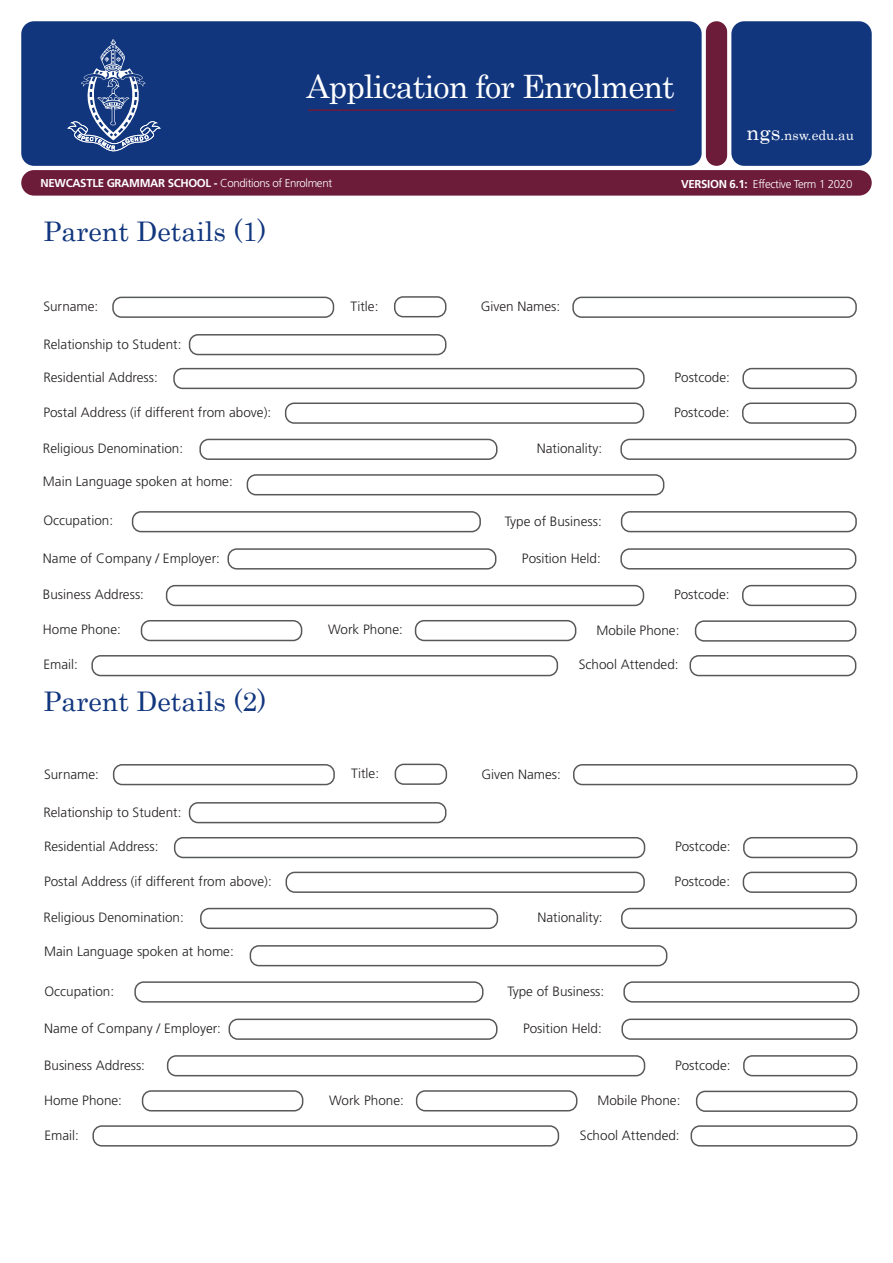
<style>
.page{position:relative;width:893px;height:1263px;background:#fff}
.page>*{position:absolute;margin:0;border:0;box-sizing:border-box;transform-origin:0 0}
.t1{font:32.25px "Century";letter-spacing:-.03em;color:#fff}
.t2{font:27px "Century";color:#11367e}
.t3{font:300 13.5px "Frutiger LT Std";color:#231f20}
.t4{font:13.5px "Century";color:#fff}
.t5{font:700 11.55px "Frutiger LT Std";letter-spacing:-.03em;color:#fff}
.t6{font:300 11.55px "Frutiger LT Std";letter-spacing:-.03em;color:#fff}
.s1{font-size:21px}
.s2{font-weight:300}
.s3{font-weight:700}
</style>
<div class="page">
<div style="left:112px;top:297px;width:222px;height:21px;border:2px solid #57585a;border-radius:9px"></div>
<div style="left:572px;top:297px;width:285px;height:21px;border:2px solid #57585a;border-radius:9px"></div>
<div style="left:394px;top:296px;width:52px;height:21px;border:2px solid #57585a;border-radius:9px"></div>
<div style="left:173px;top:368px;width:472px;height:21px;border:2px solid #57585a;border-radius:9px"></div>
<div style="left:742px;top:368px;width:115px;height:21px;border:2px solid #57585a;border-radius:9px"></div>
<div style="left:285px;top:402px;width:359px;height:22px;border:2px solid #57585a;border-radius:9px"></div>
<div style="left:742px;top:402px;width:114px;height:22px;border:2px solid #57585a;border-radius:9px"></div>
<div style="left:620px;top:439px;width:236px;height:21px;border:2px solid #57585a;border-radius:9px"></div>
<div style="left:199px;top:439px;width:298px;height:21px;border:2px solid #57585a;border-radius:9px"></div>
<div style="left:621px;top:511px;width:236px;height:21px;border:2px solid #57585a;border-radius:9px"></div>
<div style="left:132px;top:511px;width:349px;height:21px;border:2px solid #57585a;border-radius:9px"></div>
<div style="left:620px;top:548px;width:236px;height:21px;border:2px solid #57585a;border-radius:9px"></div>
<div style="left:227px;top:548px;width:269px;height:22px;border:2px solid #57585a;border-radius:9px"></div>
<div style="left:166px;top:585px;width:478px;height:21px;border:2px solid #57585a;border-radius:9px"></div>
<div style="left:742px;top:585px;width:114px;height:21px;border:2px solid #57585a;border-radius:9px"></div>
<div style="left:141px;top:620px;width:161px;height:21px;border:2px solid #57585a;border-radius:9px"></div>
<div style="left:415px;top:620px;width:161px;height:21px;border:2px solid #57585a;border-radius:9px"></div>
<div style="left:695px;top:620px;width:161px;height:22px;border:2px solid #57585a;border-radius:9px"></div>
<div style="left:91px;top:655px;width:467px;height:21px;border:2px solid #57585a;border-radius:9px"></div>
<div style="left:113px;top:764px;width:222px;height:21px;border:2px solid #57585a;border-radius:9px"></div>
<div style="left:573px;top:764px;width:284px;height:21px;border:2px solid #57585a;border-radius:9px"></div>
<div style="left:395px;top:764px;width:52px;height:21px;border:2px solid #57585a;border-radius:9px"></div>
<div style="left:174px;top:837px;width:471px;height:21px;border:2px solid #57585a;border-radius:9px"></div>
<div style="left:743px;top:837px;width:114px;height:21px;border:2px solid #57585a;border-radius:9px"></div>
<div style="left:286px;top:872px;width:359px;height:21px;border:2px solid #57585a;border-radius:9px"></div>
<div style="left:743px;top:872px;width:114px;height:21px;border:2px solid #57585a;border-radius:9px"></div>
<div style="left:621px;top:908px;width:236px;height:21px;border:2px solid #57585a;border-radius:9px"></div>
<div style="left:200px;top:908px;width:298px;height:21px;border:2px solid #57585a;border-radius:9px"></div>
<div style="left:689px;top:655px;width:167px;height:21px;border:2px solid #57585a;border-radius:9px"></div>
<div style="left:189px;top:334px;width:257px;height:21px;border:2px solid #57585a;border-radius:9px"></div>
<div style="left:189px;top:802px;width:257px;height:21px;border:2px solid #57585a;border-radius:9px"></div>
<div style="left:706px;top:21px;width:21px;height:145px;background:#6c1b38;border-radius:11px"></div>
<div style="left:731px;top:21px;width:141px;height:145px;background:#11367e;border-radius:13px"></div>
<div style="left:21px;top:21px;width:681px;height:145px;background:#11367e;border-radius:13px"></div>
<svg style="left:67px;top:40px;width:94px;height:111px"></svg>
<div style="left:21px;top:170px;width:851px;height:26px;background:#6c1b38;border-radius:13px"></div>
<hr style="left:308px;top:109px;width:367px;height:2px;background:#6c1b38">
<div style="left:247px;top:474px;width:417px;height:21px;border:2px solid #57585a;border-radius:9px"></div>
<div style="left:623px;top:981px;width:236px;height:21px;border:2px solid #57585a;border-radius:9px"></div>
<div style="left:134px;top:981px;width:349px;height:22px;border:2px solid #57585a;border-radius:9px"></div>
<div style="left:621px;top:1018px;width:236px;height:22px;border:2px solid #57585a;border-radius:9px"></div>
<div style="left:229px;top:1018px;width:268px;height:22px;border:2px solid #57585a;border-radius:9px"></div>
<div style="left:167px;top:1055px;width:478px;height:21px;border:2px solid #57585a;border-radius:9px"></div>
<div style="left:743px;top:1055px;width:114px;height:21px;border:2px solid #57585a;border-radius:9px"></div>
<div style="left:142px;top:1090px;width:161px;height:21px;border:2px solid #57585a;border-radius:9px"></div>
<div style="left:416px;top:1090px;width:161px;height:21px;border:2px solid #57585a;border-radius:9px"></div>
<div style="left:696px;top:1091px;width:161px;height:21px;border:2px solid #57585a;border-radius:9px"></div>
<div style="left:92px;top:1125px;width:467px;height:21px;border:2px solid #57585a;border-radius:9px"></div>
<div style="left:691px;top:1125px;width:166px;height:21px;border:2px solid #57585a;border-radius:9px"></div>
<div style="left:250px;top:945px;width:417px;height:21px;border:2px solid #57585a;border-radius:9px"></div>
<h1 class="t1" style="left:307px;top:59px;width:370px">Application for Enrolment</h1>
<p class="t4" style="left:747px;top:124px;width:109px"><span class="s1">ngs</span>.nsw.edu.au</p>
<p class="t5" style="left:41px;top:176px;width:293px">NEWCASTLE GRAMMAR SCHOOL - <span class="s2">Conditions of Enrolment</span></p>
<p class="t6" style="left:681px;top:177px;width:173px"><span class="s3">VERSION 6.1:</span> Effective Term 1 2020</p>
<h2 class="t2" style="left:43px;top:209px;width:225px">Parent Details (1)</h2>
<p class="t3" style="left:43px;top:299px;width:56px">Surname:</p>
<p class="t3" style="left:350px;top:298px;width:30px">Title:</p>
<p class="t3" style="left:481px;top:299px;width:81px">Given Names:</p>
<p class="t3" style="left:43px;top:336px;width:140px">Relationship to Student:</p>
<p class="t3" style="left:43px;top:370px;width:116px">Residential Address:</p>
<p class="t3" style="left:674px;top:370px;width:57px">Postcode:</p>
<p class="t3" style="left:43px;top:405px;width:229px">Postal Address (if different from above):</p>
<p class="t3" style="left:674px;top:405px;width:57px">Postcode:</p>
<p class="t3" style="left:43px;top:441px;width:142px">Religious Denomination:</p>
<p class="t3" style="left:537px;top:441px;width:67px">Nationality:</p>
<p class="t3" style="left:43px;top:474px;width:191px">Main Language spoken at home:</p>
<p class="t3" style="left:43px;top:513px;width:71px">Occupation:</p>
<p class="t3" style="left:505px;top:513px;width:98px">Type of Business:</p>
<p class="t3" style="left:43px;top:550px;width:179px">Name of Company / Employer:</p>
<p class="t3" style="left:522px;top:551px;width:80px">Position Held:</p>
<p class="t3" style="left:43px;top:587px;width:103px">Business Address:</p>
<p class="t3" style="left:674px;top:587px;width:57px">Postcode:</p>
<p class="t3" style="left:43px;top:622px;width:80px">Home Phone:</p>
<p class="t3" style="left:328px;top:622px;width:76px">Work Phone:</p>
<p class="t3" style="left:596px;top:622px;width:85px">Mobile Phone:</p>
<p class="t3" style="left:43px;top:657px;width:36px">Email:</p>
<p class="t3" style="left:579px;top:657px;width:101px">School Attended:</p>
<h2 class="t2" style="left:43px;top:678px;width:225px">Parent Details (2)</h2>
<p class="t3" style="left:44px;top:766px;width:56px">Surname:</p>
<p class="t3" style="left:351px;top:766px;width:30px">Title:</p>
<p class="t3" style="left:481px;top:766px;width:81px">Given Names:</p>
<p class="t3" style="left:43px;top:804px;width:140px">Relationship to Student:</p>
<p class="t3" style="left:44px;top:839px;width:116px">Residential Address:</p>
<p class="t3" style="left:675px;top:839px;width:57px">Postcode:</p>
<p class="t3" style="left:44px;top:874px;width:229px">Postal Address (if different from above):</p>
<p class="t3" style="left:675px;top:874px;width:57px">Postcode:</p>
<p class="t3" style="left:44px;top:910px;width:142px">Religious Denomination:</p>
<p class="t3" style="left:537px;top:910px;width:67px">Nationality:</p>
<p class="t3" style="left:44px;top:944px;width:191px">Main Language spoken at home:</p>
<p class="t3" style="left:44px;top:983px;width:71px">Occupation:</p>
<p class="t3" style="left:507px;top:984px;width:98px">Type of Business:</p>
<p class="t3" style="left:44px;top:1021px;width:179px">Name of Company / Employer:</p>
<p class="t3" style="left:523px;top:1021px;width:80px">Position Held:</p>
<p class="t3" style="left:44px;top:1057px;width:103px">Business Address:</p>
<p class="t3" style="left:675px;top:1057px;width:57px">Postcode:</p>
<p class="t3" style="left:44px;top:1092px;width:80px">Home Phone:</p>
<p class="t3" style="left:329px;top:1092px;width:76px">Work Phone:</p>
<p class="t3" style="left:597px;top:1093px;width:85px">Mobile Phone:</p>
<p class="t3" style="left:44px;top:1127px;width:36px">Email:</p>
<p class="t3" style="left:580px;top:1127px;width:101px">School Attended:</p>
</div>
